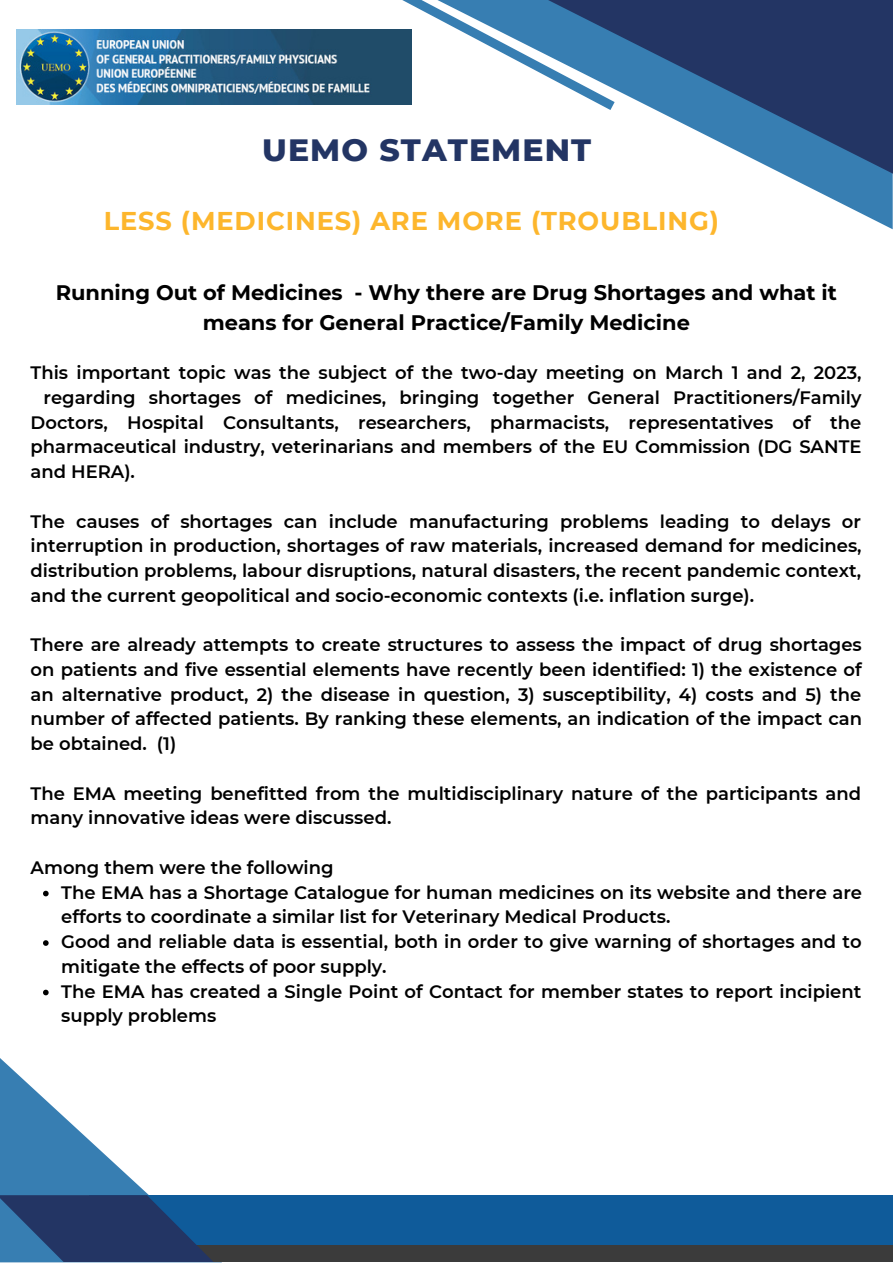
<style>
.page{position:relative;width:893px;height:1264px;background:#fff}
.page>*{position:absolute;margin:0;border:0;box-sizing:border-box;transform-origin:0 0}
.t1{font:800 31.5px "Montserrat";letter-spacing:.035em;color:#233564}
.t2{font:700 25.65px "Montserrat";letter-spacing:.035em;color:#fdb62c}
.t3{font:700 21px/29.2px "Montserrat";color:#000;text-align:center}
.t4{font:600 18px/24.8px "Montserrat";color:#000}
</style>
<div class="page">
<svg style="left:791px;top:178px;width:101px;height:51px"></svg>
<svg style="left:624px;top:0;width:268px;height:178px;background:#48658e"></svg>
<svg style="left:402px;top:0;width:222px;height:110px"></svg>
<svg style="left:0;top:1058px;width:149px;height:137px"></svg>
<div style="left:89px;top:1195px;width:803px;height:67px;background:#0f5b9a"></div>
<div style="left:89px;top:1244px;width:803px;height:17px;background:#3b3b3b"></div>
<svg style="left:0;top:1195px;width:214px;height:67px"></svg>
<img style="left:16px;top:29px;width:395px;height:76px">
<svg style="left:43px;top:890px;width:6px;height:6px"></svg>
<svg style="left:43px;top:940px;width:6px;height:5px"></svg>
<svg style="left:43px;top:989px;width:6px;height:6px"></svg>
<h1 class="t1" style="left:262px;top:130px;width:330px">UEMO STATEMENT</h1>
<h2 class="t2" style="left:104px;top:205px;width:617px">LESS (MEDICINES) ARE MORE (TROUBLING)</h2>
<p class="t3" style="left:56px;top:278px;width:782px">Running Out of Medicines - Why there are Drug Shortages and what it means for General Practice/Family Medicine</p>
<p class="t4" style="left:31px;top:360px;width:832px">This important topic was the subject of the two-day meeting on March 1 and 2, 2023,</p>
<p class="t4" style="left:43px;top:385px;width:819px">regarding shortages of medicines, bringing together General Practitioners/Family</p>
<p class="t4" style="left:31px;top:409px;width:832px">Doctors, Hospital Consultants, researchers, pharmacists, representatives of the</p>
<p class="t4" style="left:31px;top:434px;width:832px">pharmaceutical industry, veterinarians and members of the EU Commission (DG SANTE</p>
<p class="t4" style="left:31px;top:459px;width:106px">and HERA).</p>
<p class="t4" style="left:31px;top:508px;width:832px;text-align:justify">The causes of shortages can include manufacturing problems leading to delays or interruption in production, shortages of raw materials, increased demand for medicines, distribution problems, labour disruptions, natural disasters, the recent pandemic context, and the current geopolitical and socio-economic contexts (i.e. inflation surge).</p>
<p class="t4" style="left:31px;top:632px;width:832px;text-align:justify">There are already attempts to create structures to assess the impact of drug shortages on patients and five essential elements have recently been identified: 1) the existence of an alternative product, 2) the disease in question, 3) susceptibility, 4) costs and 5) the number of affected patients. By ranking these elements, an indication of the impact can be obtained. (1)</p>
<p class="t4" style="left:31px;top:780px;width:832px">The EMA meeting benefitted from the multidisciplinary nature of the participants and many innovative ideas were discussed.</p>
<p class="t4" style="left:31px;top:855px;width:304px">Among them were the following</p>
<p class="t4" style="left:61px;top:879px;width:802px">The EMA has a Shortage Catalogue for human medicines on its website and there are efforts to coordinate a similar list for Veterinary Medical Products.<br>Good and reliable data is essential, both in order to give warning of shortages and to mitigate the effects of poor supply.<br>The EMA has created a Single Point of Contact for member states to report incipient supply problems</p>
</div>
